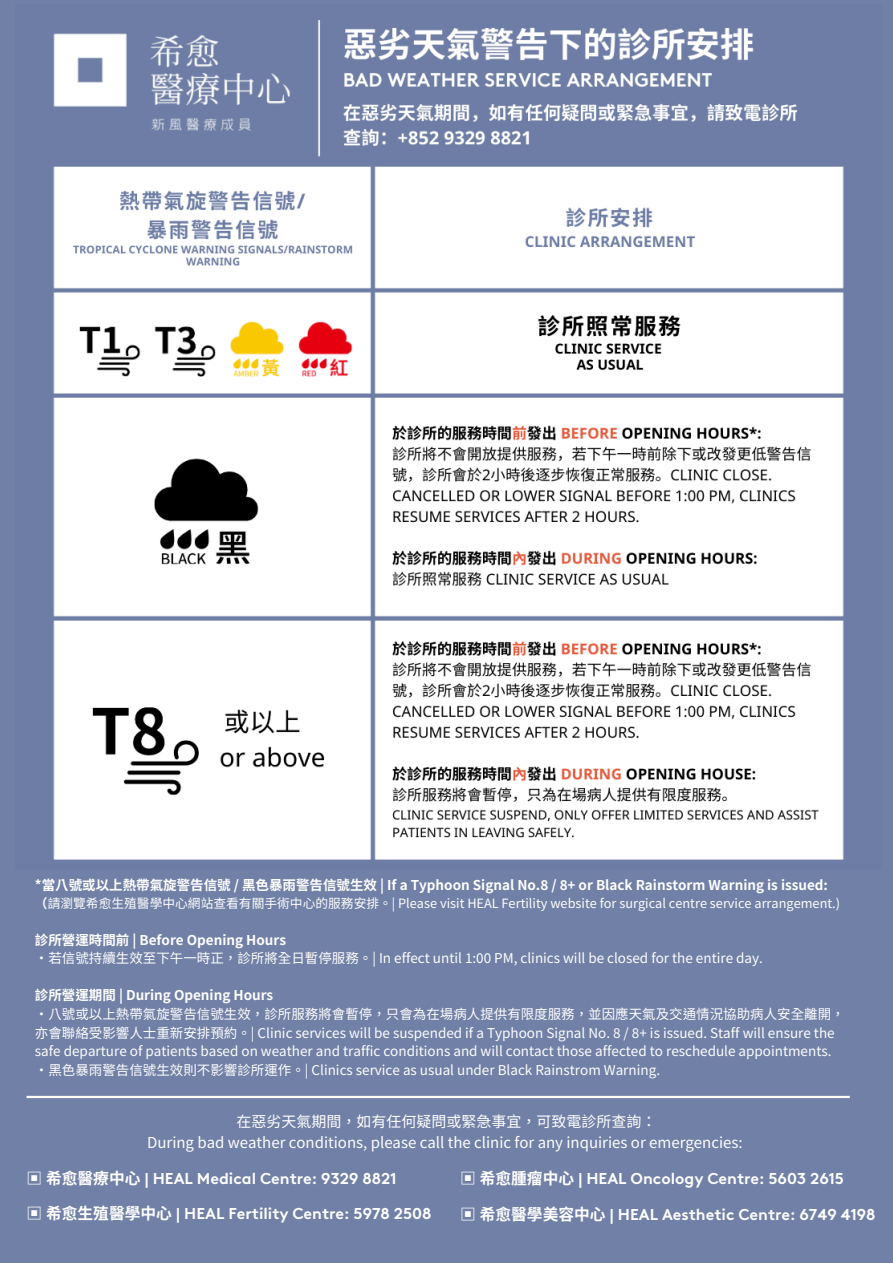
<style>
.page{position:relative;width:893px;height:1263px;background:#7180a6}
.page>*{position:absolute;margin:0;border:0;box-sizing:border-box;transform-origin:0 0}
.t1{font:700 15.75px "Brown LL";color:#fefefe}
.t2{font:15px/20.9px "Noto Sans TC";color:#fefefe;text-align:center}
.t3{font:13.5px/18.6px "Noto Sans TC";color:#fefefe}
.t4{font:700 13.5px "Noto Sans TC";color:#fefefe}
.t5{font:12.75px "Noto Sans TC";color:#fefefe}
.s1{font-weight:700}
.s2{font-family:"Noto Sans CJ Ksc"}
</style>
<div class="page">
<hr style="left:27px;top:1096px;width:822px;height:2px;background:#fefefe">
<img style="left:53px;top:20px;width:791px;height:840px">
<p class="t4" style="left:35px;top:874px;width:794px">*當八號或以上熱帶氣旋警告信號 / 黑色暴雨警告信號生效 | If a Typhoon Signal No.8 / 8+ or Black Rainstorm Warning is issued:</p>
<p class="t5" style="left:35px;top:893px;width:806px"><span class="s1">（</span>請瀏覽希愈生殖醫學中心網站查看有關手術中心的服務安排。| Please visit HEAL Fertility website for surgical centre service arrangement.)</p>
<p class="t4" style="left:35px;top:929px;width:253px">診所營運時間前 | Before Opening Hours</p>
<p class="t3" style="left:35px;top:948px;width:729px">• 若信號持續生效至下午一時正，診所將全日暫停服務。| In effect until 1:00 PM, clinics will be closed for the entire day.</p>
<p class="t4" style="left:35px;top:985px;width:240px">診所營運期間 | During Opening Hours</p>
<p class="t3" style="left:35px;top:1004px;width:811px">• 八號或以上熱帶氣旋警告信號生效，診所服務將會暫停，只會為在場病人提供有限度服務，並因應天氣及交通情況協助病人安全離開，亦會聯絡受影響人士重新安排預約。| Clinic services will be suspended if a Typhoon Signal No. 8 / 8+ is issued. Staff will ensure the safe departure of patients based on weather and traffic conditions and will contact those affected to reschedule appointments.</p>
<p class="t3" style="left:35px;top:1059px;width:626px">• 黑色暴雨警告信號生效則不影響診所運作。| Clinics service as usual under Black Rainstrom Warning.</p>
<h2 class="t2" style="left:147px;top:1110px;width:597px">在惡劣天氣期間，如有任何疑問或緊急事宜，可致電診所查詢：<br>During bad weather conditions, please call the clinic for any inquiries or emergencies:</h2>
<h1 class="t1" style="left:27px;top:1169px;width:371px"><span class="s2">▣ 希愈醫療中心</span> | HEAL Medical Centre: 9329 8821</h1>
<h1 class="t1" style="left:27px;top:1203px;width:406px"><span class="s2">▣ 希愈生殖醫學中心</span> | HEAL Fertility Centre: 5978 2508</h1>
<h1 class="t1" style="left:460px;top:1169px;width:385px"><span class="s2">▣ 希愈腫瘤中心</span> | HEAL Oncology Centre: 5603 2615</h1>
<h1 class="t1" style="left:460px;top:1205px;width:417px"><span class="s2">▣ 希愈醫學美容中心</span> | HEAL Aesthetic Centre: 6749 4198</h1>
</div>
